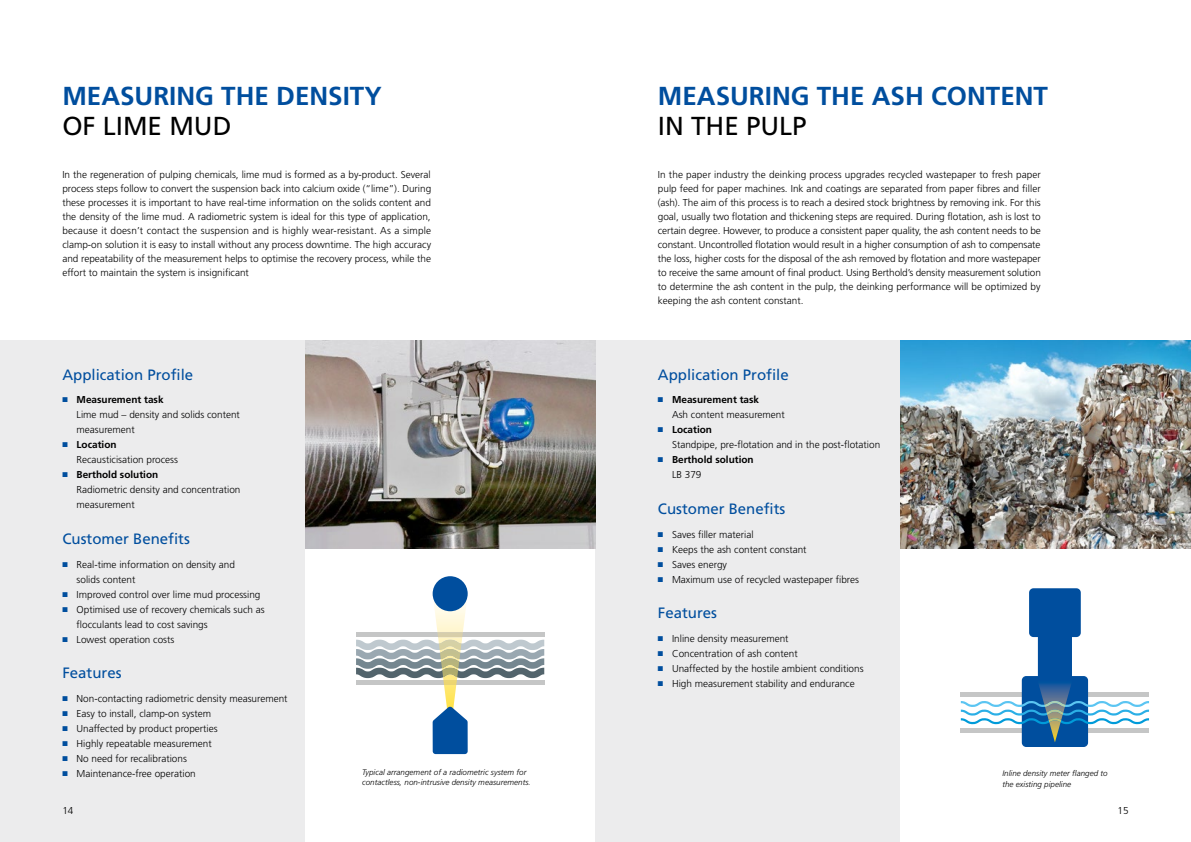
<style>
.page{position:relative;width:1191px;height:842px;background:#fff}
.page>*{position:absolute;margin:0;border:0;box-sizing:border-box;transform-origin:0 0}
.t1{font:700 26px "Frutiger LT Std";color:#004e9e}
.t2{font:26px "Frutiger LT Std";color:#000}
.t3{font:15px "Frutiger LT Std";color:#004e9e}
.t4{font:300 10px/14px "Frutiger LT Std";color:#000}
.t5{font:700 10px/15px "Frutiger LT Std";color:#000}
.t6{font:italic 300 8px/10.5px "Frutiger LT Std";letter-spacing:.005em;color:#000}
.s1{color:#004e9e}
.s2{font-weight:700}
.s3{font-weight:300}
</style>
<div class="page">
<div style="left:595px;top:340px;width:305px;height:502px;background:#ececed"></div>
<img style="left:900px;top:340px;width:291px;height:209px">
<div style="left:356px;top:680px;width:188px;height:5px;background:#c5c6c6"></div>
<div style="left:356px;top:632px;width:188px;height:5px;background:#c5c6c6"></div>
<svg style="left:356px;top:640px;width:188px;height:38px"></svg>
<img style="left:432px;top:600px;width:36px;height:106px">
<img style="left:443px;top:680px;width:14px;height:5px">
<img style="left:437px;top:632px;width:26px;height:5px">
<img style="left:439px;top:640px;width:22px;height:37px">
<svg style="left:432px;top:706px;width:36px;height:48px;background:#2e6dae"></svg>
<div style="left:432px;top:576px;width:36px;height:35px;background:#004e9e;border-radius:50%"></div>
<svg style="left:960px;top:588px;width:189px;height:159px"></svg>
<img style="left:1046px;top:710px;width:17px;height:5px">
<img style="left:1044px;top:701px;width:21px;height:6px">
<img style="left:305px;top:340px;width:290px;height:209px">
<div style="left:0;top:340px;width:305px;height:502px;background:#ececed"></div>
<h1 class="t1" style="left:62px;top:80px;width:321px">MEASURING THE DENSITY</h1>
<h1 class="t2" style="left:62px;top:110px;width:170px">OF LIME MUD</h1>
<p class="t4" style="left:62px;top:167px;width:370px;text-align:justify">In the regeneration of pulping chemicals, lime mud is formed as a by-product. Several process steps follow to convert the suspension back into calcium oxide (“lime”). During these processes it is important to have real-time information on the solids content and the density of the lime mud. A radiometric system is ideal for this type of application, because it doesn’t contact the suspension and is highly wear-resistant. As a simple clamp-on solution it is easy to install without any process downtime. The high accuracy and repeatability of the measurement helps to optimise the recovery process, while the effort to maintain the system is insignificant</p>
<h1 class="t1" style="left:658px;top:80px;width:392px">MEASURING THE ASH CONTENT</h1>
<h1 class="t2" style="left:658px;top:110px;width:150px">IN THE PULP</h1>
<p class="t4" style="left:658px;top:167px;width:384px;text-align:justify">In the paper industry the deinking process upgrades recycled wastepaper to fresh paper pulp feed for paper machines. Ink and coatings are separated from paper fibres and filler (ash). The aim of this process is to reach a desired stock brightness by removing ink. For this goal, usually two flotation and thickening steps are required. During flotation, ash is lost to certain degree. However, to produce a consistent paper quality, the ash content needs to be constant. Uncontrolled flotation would result in a higher consumption of ash to compensate the loss, higher costs for the disposal of the ash removed by flotation and more wastepaper to receive the same amount of final product. Using Berthold’s density measurement solution to determine the ash content in the pulp, the deinking performance will be optimized by keeping the ash content constant.</p>
<h2 class="t3" style="left:62px;top:366px;width:132px">Application Profile</h2>
<p class="t4" style="left:77px;top:392px;width:165px;line-height:15px;text-indent:-14px"><span class="s1">■</span> <span class="s2">Measurement task<br></span>Lime mud – density and solids content measurement</p>
<p class="t4" style="left:77px;top:437px;width:103px;line-height:15px;text-indent:-14px"><span class="s1">■</span> <span class="s2">Location<br></span>Recausticisation process</p>
<p class="t4" style="left:77px;top:467px;width:165px;line-height:15px;text-indent:-14px"><span class="s1">■</span> <span class="s2">Berthold solution<br></span>Radiometric density and concentration measurement</p>
<h2 class="t3" style="left:62px;top:530px;width:129px">Customer Benefits</h2>
<p class="t4" style="left:77px;top:557px;width:160px;line-height:15px;text-indent:-14px"><span class="s1">■</span> Real-time information on density and solids content</p>
<p class="t4" style="left:62px;top:587px;width:200px"><span class="s1">■</span> Improved control over lime mud processing</p>
<p class="t4" style="left:77px;top:602px;width:190px;line-height:15px;text-indent:-14px"><span class="s1">■</span> Optimised use of recovery chemicals such as flocculants lead to cost savings</p>
<p class="t4" style="left:62px;top:632px;width:113px"><span class="s1">■</span> Lowest operation costs</p>
<h2 class="t3" style="left:62px;top:664px;width:61px">Features</h2>
<p class="t4" style="left:62px;top:691px;width:227px"><span class="s1">■</span> Non-contacting radiometric density measurement</p>
<p class="t4" style="left:62px;top:706px;width:150px"><span class="s1">■</span> Easy to install, clamp-on system</p>
<p class="t4" style="left:62px;top:721px;width:157px"><span class="s1">■</span> Unaffected by product properties</p>
<p class="t4" style="left:62px;top:736px;width:151px"><span class="s1">■</span> Highly repeatable measurement</p>
<p class="t4" style="left:62px;top:751px;width:126px"><span class="s1">■</span> No need for recalibrations</p>
<p class="t4" style="left:62px;top:766px;width:135px"><span class="s1">■</span> Maintenance-free operation</p>
<h2 class="t3" style="left:658px;top:366px;width:132px">Application Profile</h2>
<p class="t4" style="left:672px;top:392px;width:114px;line-height:15px;text-indent:-14px"><span class="s1">■</span> <span class="s2">Measurement task<br></span>Ash content measurement</p>
<p class="t4" style="left:672px;top:422px;width:210px;line-height:15px;text-indent:-14px"><span class="s1">■</span> <span class="s2">Location<br></span>Standpipe, pre-flotation and in the post-flotation</p>
<p class="t5" style="left:672px;top:452px;width:83px;text-indent:-14px"><span class="s1">■</span> Berthold solution<br><span class="s3">LB 379</span></p>
<h2 class="t3" style="left:658px;top:500px;width:129px">Customer Benefits</h2>
<p class="t4" style="left:658px;top:527px;width:97px"><span class="s1">■</span> Saves filler material</p>
<p class="t4" style="left:658px;top:542px;width:150px"><span class="s1">■</span> Keeps the ash content constant</p>
<p class="t4" style="left:658px;top:557px;width:71px"><span class="s1">■</span> Saves energy</p>
<p class="t4" style="left:658px;top:572px;width:203px"><span class="s1">■</span> Maximum use of recycled wastepaper fibres</p>
<h2 class="t3" style="left:658px;top:604px;width:61px">Features</h2>
<p class="t4" style="left:658px;top:631px;width:132px"><span class="s1">■</span> Inline density measurement</p>
<p class="t4" style="left:658px;top:646px;width:141px"><span class="s1">■</span> Concentration of ash content</p>
<p class="t4" style="left:658px;top:661px;width:207px"><span class="s1">■</span> Unaffected by the hostile ambient conditions</p>
<p class="t4" style="left:658px;top:676px;width:198px"><span class="s1">■</span> High measurement stability and endurance</p>
<p class="t6" style="left:362px;top:767px;width:170px">Typical arrangement of a radiometric system for contactless, non-intrusive density measurements.</p>
<p class="t6" style="left:1002px;top:768px;width:107px">Inline density meter flanged to the existing pipeline</p>
<p class="t4" style="left:62px;top:803px;width:13px">14</p>
<p class="t4" style="left:1117px;top:803px;width:13px">15</p>
</div>
